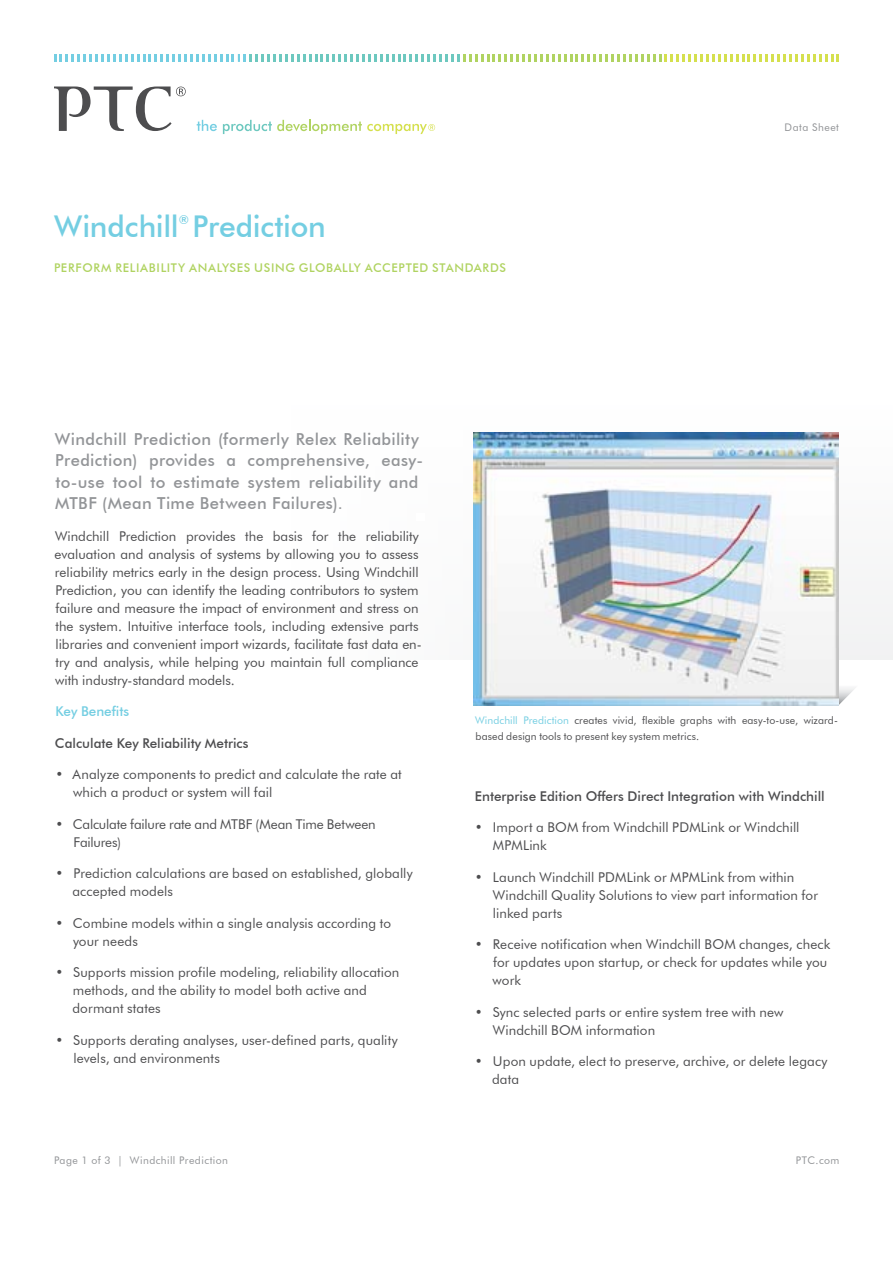
<style>
.page{position:relative;width:893px;height:1263px;background:#fff}
.page>*{position:absolute;margin:0;border:0;box-sizing:border-box;transform-origin:0 0}
.t1{font:500 30px "Futura BT";color:#74cee2}
.t2{font:500 16.5px/21.6px "Futura BT";letter-spacing:.02em;color:#939598}
.t3{font:13.5px/18px "Futura BT";color:#4d4d4f}
.t4{font:500 13.5px "Futura BT";color:#4d4d4f}
.t5{font:500 13.5px "Futura BT";color:#74cee2}
.t6{font:500 12.3px "Futura BT";color:#74cee2}
.t7{font:500 12px "Futura BT";letter-spacing:.055em;color:#b0d361}
.t8{font:10.5px/15.8px "Futura BT";letter-spacing:.01em;color:#4d4d4f}
.t9{font:10.5px "Futura BT";letter-spacing:.045em;color:#919396}
.s1{color:#74cee2}
</style>
<div class="page">
<svg style="left:197px;top:120px;width:20px;height:11px"></svg>
<svg style="left:54px;top:54px;width:785px;height:8px"></svg>
<svg style="left:54px;top:87px;width:132px;height:44px"></svg>
<svg style="left:223px;top:120px;width:212px;height:14px"></svg>
<img style="left:839px;top:688px;width:16px;height:17px">
<img style="left:474px;top:432px;width:365px;height:274px">
<h1 class="t1" style="left:54px;top:208px;width:126px">Windchill</h1>
<p class="t6" style="left:179px;top:212px;width:12px">®</p>
<h1 class="t1" style="left:192px;top:208px;width:135px">Prediction</h1>
<p class="t7" style="left:54px;top:260px;width:453px">Perform Reliability Analyses Using Globally Accepted Standards</p>
<p class="t9" style="left:785px;top:121px;width:56px">Data Sheet</p>
<p class="t2" style="left:55px;top:428px;width:370px">Windchill Prediction (formerly Relex Reliability Prediction) provides a comprehensive, easy&shy;to-use tool to estimate system reliability and MTBF</p>
<p class="t2" style="left:102px;top:492px;width:242px">(Mean Time Between Failures).</p>
<p class="t3" style="left:55px;top:527px;width:369px">Windchill Prediction provides the basis for the reliability evaluation and analysis of systems by allowing you to assess reliability metrics early in the design process. Using Windchill Prediction, you can identify the leading contributors to system failure and measure the impact of environment and stress on the system. Intuitive interface tools, including extensive parts libraries and convenient import wizards, facilitate fast data en&shy;try and analysis, while helping you maintain full compliance with industry-standard models.</p>
<p class="t5" style="left:55px;top:703px;width:75px">Key Benefits</p>
<p class="t4" style="left:55px;top:735px;width:195px">Calculate Key Reliability Metrics</p>
<p class="t3" style="left:73px;top:765px;width:330px;text-indent:-18px">• Analyze components to predict and calculate the rate at which a product or system will fail</p>
<p class="t3" style="left:73px;top:815px;width:304px;text-indent:-18px">• Calculate failure rate and MTBF (Mean Time Between<br>Failures)</p>
<p class="t3" style="left:72px;top:864px;width:342px;text-indent:-17px">• Prediction calculations are based on established, globally accepted models</p>
<p class="t3" style="left:73px;top:914px;width:319px;text-indent:-18px">• Combine models within a single analysis according to your needs</p>
<p class="t3" style="left:72px;top:963px;width:328px;text-indent:-17px">• Supports mission profile modeling, reliability allocation methods, and the ability to model both active and dormant states</p>
<p class="t3" style="left:73px;top:1031px;width:326px;text-indent:-18px">• Supports derating analyses, user-defined parts, quality levels, and environments</p>
<p class="t8" style="left:475px;top:712px;width:364px"><span class="s1">Windchill Prediction</span> creates vivid, flexible graphs with easy-to-use, wizard&shy;based design tools to present key system metrics.</p>
<p class="t4" style="left:475px;top:788px;width:351px">Enterprise Edition Offers Direct I ntegration with Windchill</p>
<p class="t3" style="left:493px;top:818px;width:308px;text-indent:-18px">• Import a BOM from Windchill PDMLink or Windchill<br>MPMLink</p>
<p class="t3" style="left:493px;top:868px;width:327px;text-indent:-18px">• Launch Windchill PDMLink or MPMLink from within<br>Windchill Quality Solutions to view part information for linked parts</p>
<p class="t3" style="left:493px;top:935px;width:339px;text-indent:-18px">• Receive notification when Windchill BOM changes, check for updates upon startup, or check for updates while you work</p>
<p class="t3" style="left:493px;top:1003px;width:292px;text-indent:-18px">• Sync selected parts or entire system tree with new<br>Windchill BOM information</p>
<p class="t3" style="left:492px;top:1052px;width:337px;text-indent:-17px">• Upon update, elect to preserve, archive, or delete legacy data</p>
<p class="t9" style="left:54px;top:1154px;width:176px">Page 1 of 3 | Windchill Prediction</p>
<p class="t9" style="left:796px;top:1154px;width:45px">PTC.com</p>
</div>
